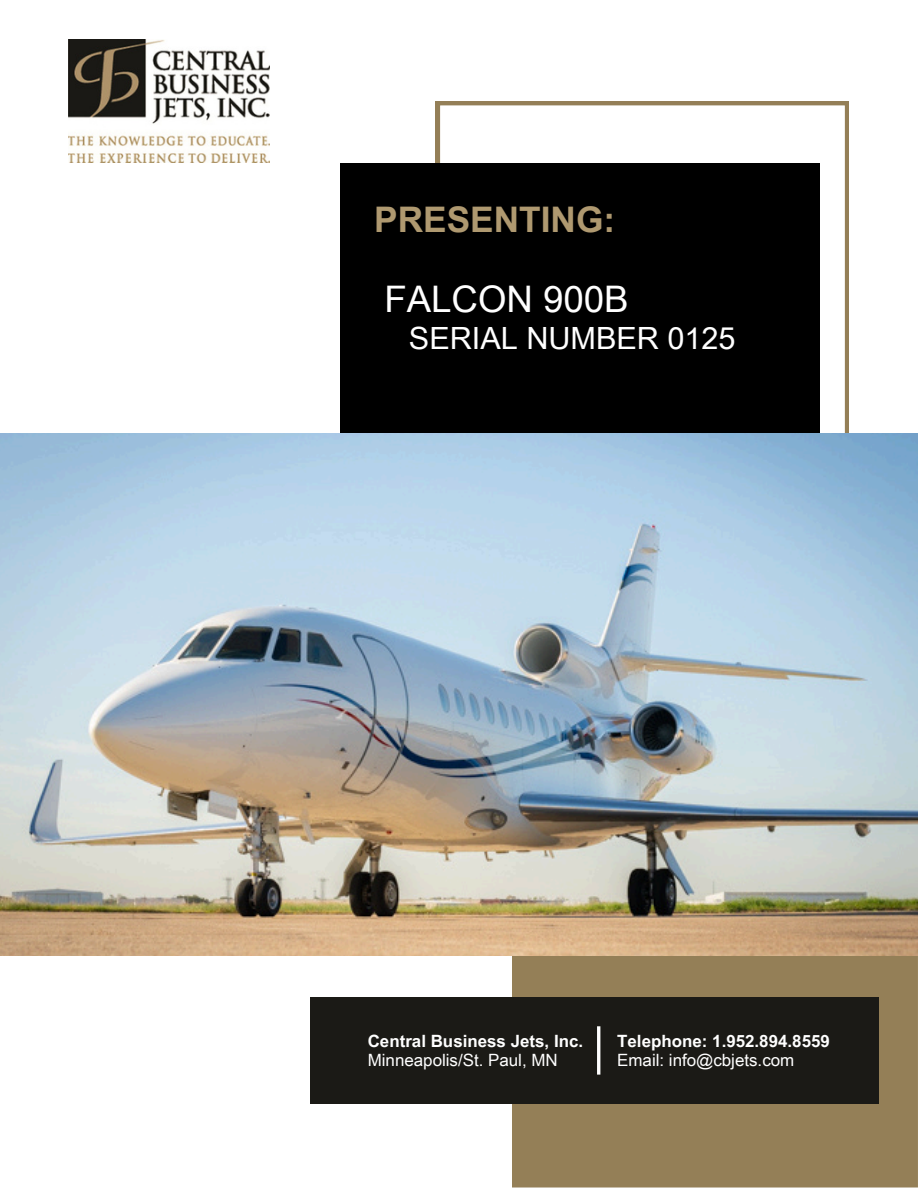
<style>
.page{position:relative;width:918px;height:1188px;background:#fff}
.page>*{position:absolute;margin:0;border:0;box-sizing:border-box;transform-origin:0 0}
.t1{font:36.6px "Arial Unicode MS";color:#fff}
.t2{font:700 35.25px "Arial Unicode MS";color:#af9970}
.t3{font:30.6px "Arial Unicode MS";color:#fff}
.t4{font:700 16.95px/19.2px "Arial Unicode MS";color:#fff}
.s1{font-weight:400}
</style>
<div class="page">
<img style="left:68px;top:40px;width:201px;height:122px">
<div style="left:431px;top:96px;width:423px;height:359px;border:9px solid #947f57"></div>
<div style="left:340px;top:164px;width:480px;height:286px;background:#000"></div>
<div style="left:513px;top:853px;width:405px;height:335px;background:#947f57"></div>
<div style="left:311px;top:997px;width:568px;height:107px;background:#1b1a16"></div>
<hr style="left:597px;top:1026px;width:3px;height:49px;background:#fff">
<img style="left:0;top:434px;width:918px;height:522px">
<h3 class="t2" style="left:374px;top:195px;width:242px">PRESENTING:</h3>
<p class="t1" style="left:384px;top:273px;width:246px">FALCON 900B</p>
<p class="t3" style="left:409px;top:316px;width:328px">SERIAL NUMBER 0125</p>
<h1 class="t4" style="left:368px;top:1030px;width:217px">Central Business Jets, Inc.<br><span class="s1">Minneapolis/St. Paul, MN</span></h1>
<h2 class="t4" style="left:617px;top:1030px;width:214px">Telephone: 1.952.894.8559<br><span class="s1">Email: info@cbjets.com</span></h2>
</div>
